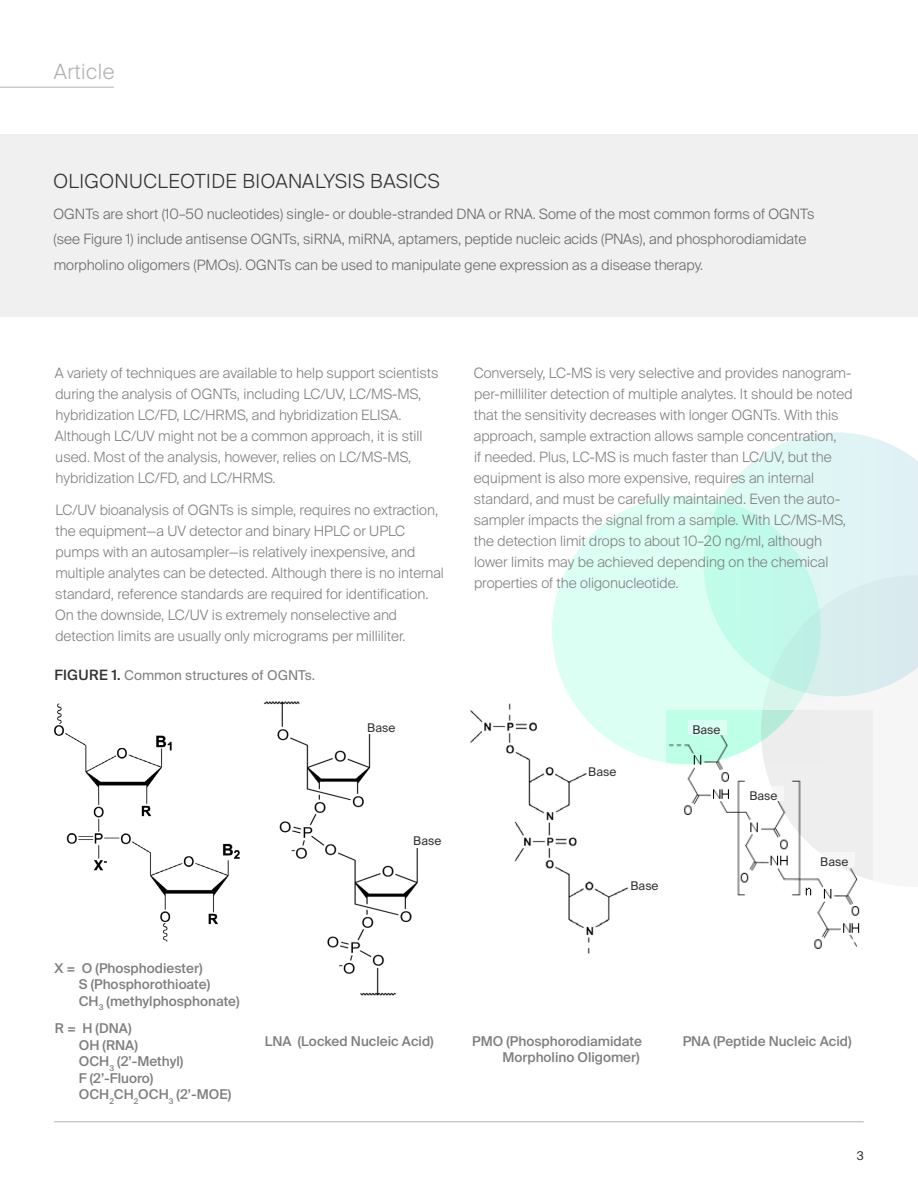
<style>
.page{position:relative;width:918px;height:1188px;background:#fff}
.page>*{position:absolute;margin:0;border:0;box-sizing:border-box;transform-origin:0 0}
.t1{font:300 21px "Suisse Intl";letter-spacing:.025em;color:#b2b2b2}
.t2{font:300 19.5px "Suisse Intl";letter-spacing:.025em;color:#333}
.t3{font:300 14.25px/21px "Suisse Intl";color:#7f7f7f}
.t4{font:300 14.25px/25.5px "Suisse Intl";color:#666}
.t5{font:500 13.5px/16.5px "Suisse Intl";color:#7f7f7f}
.t6{font:13.5px "Suisse Intl";color:#7f7f7f}
.t7{font:12px "Suisse Intl";color:#333}
.s1{font-weight:500;font-size:14.25px;color:#333}
</style>
<div class="page">
<hr style="left:54px;top:1121px;width:810px;height:1px;background:#b2b2b2">
<hr style="left:0;top:87px;width:114px;height:1px;background:#b2b2b2">
<div style="left:552px;top:495px;width:269px;height:270px;background:#dcfff3;border-radius:50%"></div>
<svg style="left:703px;top:432px;width:215px;height:265px"></svg>
<div style="left:0;top:135px;width:918px;height:182px;background:#f0f0f0"></div>
<img style="left:54px;top:703px;width:186px;height:239px">
<img style="left:264px;top:702px;width:154px;height:294px">
<img style="left:470px;top:703px;width:196px;height:251px">
<img style="left:668px;top:711px;width:205px;height:238px">
<div style="left:357px;top:720px;width:47px;height:14px;background:#fff"></div>
<div style="left:403px;top:834px;width:47px;height:14px;background:#fff"></div>
<div style="left:587px;top:764px;width:47px;height:14px;background:#fff"></div>
<div style="left:629px;top:878px;width:47px;height:14px;background:#fff"></div>
<div style="left:688px;top:721px;width:39px;height:14px;background:#dcfff3"></div>
<div style="left:746px;top:786px;width:38px;height:14px;background:#fff"></div>
<div style="left:816px;top:853px;width:39px;height:14px;background:#f6f6f6"></div>
<h1 class="t1" style="left:54px;top:60px;width:62px">Article</h1>
<h2 class="t2" style="left:53px;top:170px;width:388px">OLIGONUCLEOTIDE BIOANALYSIS BASICS</h2>
<p class="t4" style="left:53px;top:201px;width:763px">OGNTs are short (10–50 nucleotides) single- or double-stranded DNA or RNA. Some of the most common forms of OGNTs (see Figure 1) include antisense OGNTs, siRNA, miRNA, aptamers, peptide nucleic acids (PNAs), and phosphorodiamidate morpholino oligomers (PMOs). OGNTs can be used to manipulate gene expression as a disease therapy.</p>
<p class="t3" style="left:55px;top:362px;width:385px">A variety of techniques are available to help support scientists during the analysis of OGNTs, including LC/UV, LC/MS-MS, hybridization LC/FD, LC/HRMS, and hybridization ELISA.<br>Although LC/UV might not be a common approach, it is still used. Most of the analysis, however, relies on LC/MS-MS, hybridization LC/FD, and LC/HRMS.</p>
<p class="t3" style="left:55px;top:499px;width:390px">LC/UV bioanalysis of OGNTs is simple, requires no extraction, the equipment—a UV detector and binary HPLC or UPLC pumps with an autosampler—is relatively inexpensive, and multiple analytes can be detected. Although there is no internal standard, reference standards are required for identification.<br>On the downside, LC/UV is extremely nonselective and detection limits are usually only micrograms per milliliter.</p>
<p class="t6" style="left:54px;top:667px;width:262px"><span class="s1">FIGURE 1.</span> Common structures of OGNTs.</p>
<p class="t7" style="left:367px;top:720px;width:30px">Base</p>
<p class="t7" style="left:413px;top:834px;width:30px">Base</p>
<p class="t3" style="left:474px;top:362px;width:380px">Conversely, LC-MS is very selective and provides nanogram&shy;per-milliliter detection of multiple analytes. It should be noted that the sensitivity decreases with longer OGNTs. With this approach, sample extraction allows sample concentration,<br>if needed. Plus, LC-MS is much faster than LC/UV, but the equipment is also more expensive, requires an internal standard, and must be carefully maintained. Even the auto&shy;sampler impacts the signal from a sample. With LC/MS-MS, the detection limit drops to about 10–20 ng/ml, although lower limits may be achieved depending on the chemical properties of the oligonucleotide.</p>
<p class="t7" style="left:588px;top:764px;width:30px">Base</p>
<p class="t7" style="left:631px;top:879px;width:30px">Base</p>
<p class="t7" style="left:692px;top:723px;width:30px">Base</p>
<p class="t7" style="left:749px;top:788px;width:30px">Base</p>
<p class="t7" style="left:820px;top:855px;width:30px">Base</p>
<p class="t5" style="left:79px;top:960px;width:162px;text-indent:-24px">X = O (Phosphodiester)<br>S (Phosphorothioate)<br>CH<sub>3</sub> (methylphosphonate)</p>
<p class="t5" style="left:79px;top:1020px;width:154px;text-indent:-24px">R = H (DNA)<br>OH (RNA)<br>OCH<sub>3</sub> (2’-Methyl)<br>F (2’-Fluoro)<br>OCH<sub>2</sub>CH<sub>2</sub>OCH<sub>3</sub> (2’-MOE)</p>
<p class="t5" style="left:265px;top:1033px;width:170px">LNA (Locked Nucleic Acid)</p>
<p class="t5" style="left:472px;top:1033px;width:171px;text-align:right">PMO (Phosphorodiamidate<br>Morpholino Oligomer)</p>
<p class="t5" style="left:683px;top:1033px;width:170px">PNA (Peptide Nucleic Acid)</p>
<p class="t7" style="left:857px;top:1149px;width:9px">3</p>
</div>
